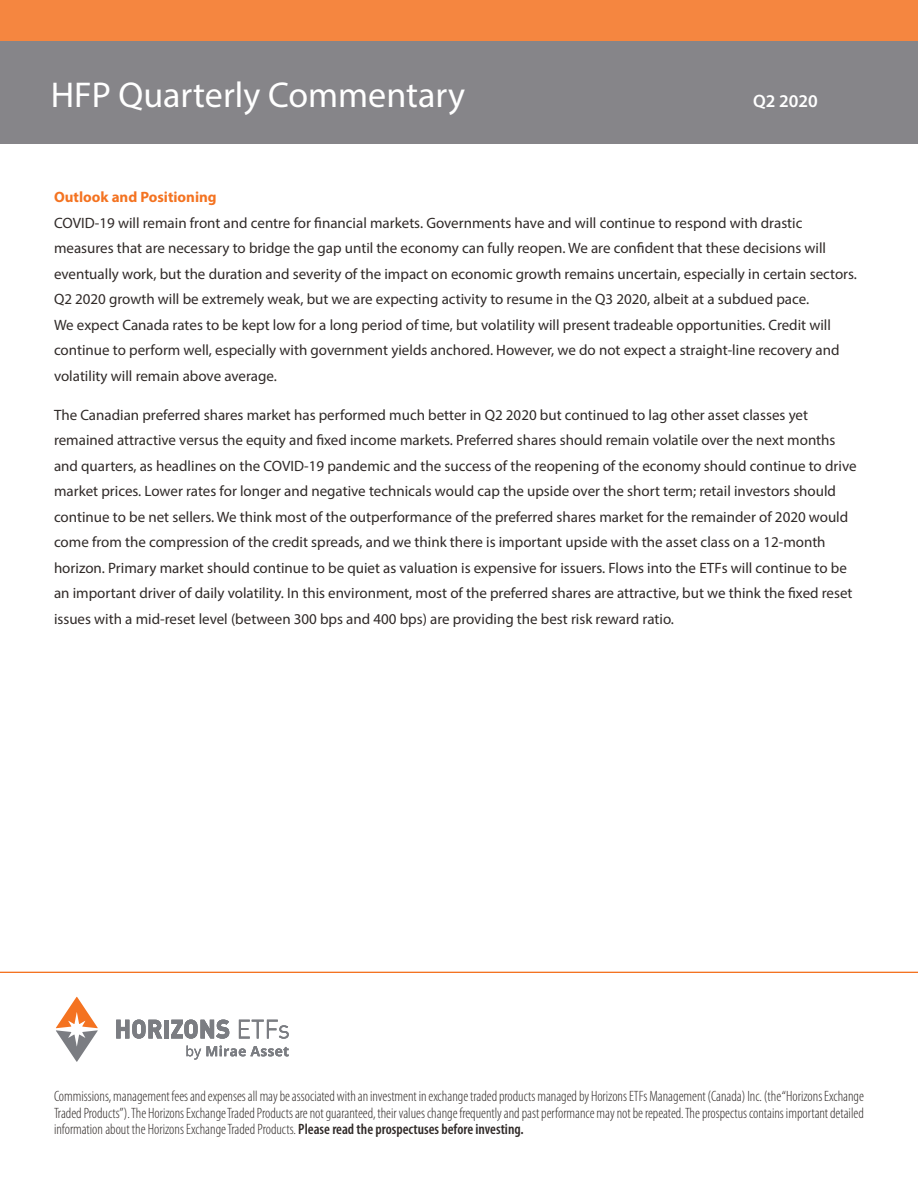
<style>
.page{position:relative;width:918px;height:1188px;background:#fff}
.page>*{position:absolute;margin:0;border:0;box-sizing:border-box;transform-origin:0 0}
.t1{font:36px "Myriad Pro";color:#fff}
.t2{font:600 18px "Myriad Pro";color:#fff}
.page_headings{font:15px/25.5px "Myriad Pro";color:#302a28}
.small_print_bottom{font:300 condensed 15px/16.5px "Myriad Pro";color:#302a28;text-align:justify}
.page_headings-2{font:700 15px "Myriad Pro";color:#f47321}
.s1{font-weight:600}
</style>
<div class="page">
<div style="left:0;top:41px;width:918px;height:103px;background:#868589"></div>
<div style="left:0;top:0;width:918px;height:41px;background:#f58640"></div>
<hr style="left:0;top:972px;width:918px;height:1px;background:#f47321">
<svg style="left:187px;top:1046px;width:102px;height:14px"></svg>
<svg style="left:56px;top:996px;width:42px;height:66px"></svg>
<svg style="left:116px;top:1020px;width:46px;height:19px"></svg>
<div style="left:164px;top:1020px;width:5px;height:18px;background:#7b7d82"></div>
<svg style="left:171px;top:1020px;width:58px;height:19px"></svg>
<svg style="left:239px;top:1020px;width:50px;height:19px"></svg>
<p class="t1" style="left:51px;top:73px;width:416px">HFP Quarterly Commentary</p>
<p class="t2" style="left:753px;top:90px;width:66px">Q2 2020</p>
<p class="page_headings-2" style="left:54px;top:188px;width:164px">Outlook and Positioning</p>
<p class="page_headings" style="left:54px;top:210px;width:805px">COVID-19 will remain front and centre for financial markets. Governments have and will continue to respond with drastic measures that are necessary to bridge the gap until the economy can fully reopen. We are confident that these decisions will eventually work, but the duration and severity of the impact on economic growth remains uncertain, especially in certain sectors.<br>Q2 2020 growth will be extremely weak, but we are expecting activity to resume in the Q3 2020, albeit at a subdued pace.<br>We expect Canada rates to be kept low for a long period of time, but volatility will present tradeable opportunities. Credit will continue to perform well, especially with government yields anchored. However, we do not expect a straight-line recovery and volatility will remain above average.</p>
<p class="page_headings" style="left:54px;top:402px;width:804px">The Canadian preferred shares market has performed much better in Q2 2020 but continued to lag other asset classes yet remained attractive versus the equity and fixed income markets. Preferred shares should remain volatile over the next months and quarters, as headlines on the COVID-19 pandemic and the success of the reopening of the economy should continue to drive market prices. Lower rates for longer and negative technicals would cap the upside over the short term; retail investors should continue to be net sellers. We think most of the outperformance of the preferred shares market for the remainder of 2020 would come from the compression of the credit spreads, and we think there is important upside with the asset class on a 12-month horizon. Primary market should continue to be quiet as valuation is expensive for issuers. Flows into the ETFs will continue to be an important driver of daily volatility. In this environment, most of the preferred shares are attractive, but we think the fixed reset issues with a mid-reset level (between 300 bps and 400 bps) are providing the best risk reward ratio.</p>
<p class="small_print_bottom" style="left:54px;top:1088px;width:812px">Commissions, management fees and expenses all may be associated with an investment in exchange traded products managed by Horizons ETFs Management (Canada) Inc. (the “Horizons Exchange Traded Products”). The Horizons Exchange Traded Products are not guaranteed, their values change frequently and past performance may not be repeated. The prospectus contains important detailed information about the Horizons Exchange Traded Products. <span class="s1">Please read the prospectuses before investing.</span></p>
</div>
